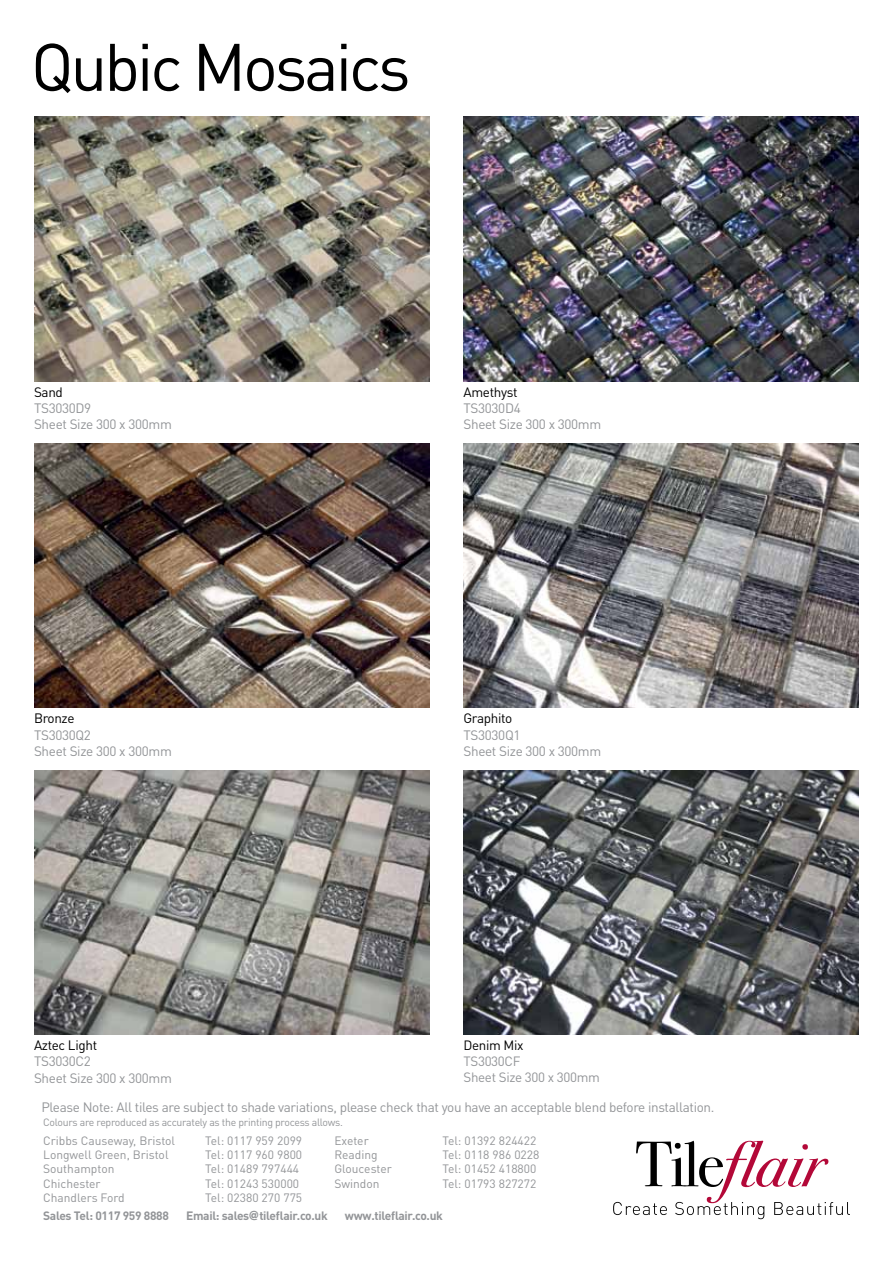
<style>
.page{position:relative;width:893px;height:1263px;background:#fff}
.page>*{position:absolute;margin:0;border:0;box-sizing:border-box;transform-origin:0 0}
.t1{font:66px "DIN Pro";letter-spacing:-.05em;color:#000}
.t2{font:13.5px/16.2px "DIN Pro";letter-spacing:-.025em;color:#939598}
.t3{font:13.5px "DIN Pro";letter-spacing:-.025em;color:#000}
.t4{font:13.35px/16px "DIN Pro";letter-spacing:-.025em;color:#939598}
.t5{font:13.35px "DIN Pro";letter-spacing:-.025em;color:#000}
.t6{font:12px "DIN Pro";color:#939598}
.t7{font:700 12px "DIN Pro";letter-spacing:-.025em;color:#939598}
.t8{font:10.5px "DIN Pro";letter-spacing:-.025em;color:#939598}
.s1{font-family:"Futura Std"}
</style>
<div class="page">
<svg style="left:613px;top:1141px;width:237px;height:78px"></svg>
<img style="left:34px;top:117px;width:395px;height:264px">
<img style="left:34px;top:443px;width:395px;height:265px">
<img style="left:34px;top:770px;width:395px;height:264px">
<img style="left:463px;top:117px;width:396px;height:264px">
<img style="left:463px;top:443px;width:396px;height:265px">
<img style="left:463px;top:770px;width:396px;height:264px">
<h1 class="t1" style="left:31px;top:22px;width:381px">Qubic Mosaics</h1>
<p class="t3" style="left:34px;top:383px;width:30px">Sand</p>
<p class="t2" style="left:34px;top:399px;width:139px">TS3030D9<br>Sheet Size 300 x 300mm</p>
<p class="t3" style="left:34px;top:709px;width:42px">Bronze</p>
<p class="t2" style="left:34px;top:726px;width:139px">TS3030Q2<br>Sheet Size 300 x 300mm</p>
<p class="t3" style="left:34px;top:1036px;width:65px">Aztec Light</p>
<p class="t2" style="left:34px;top:1053px;width:139px">TS3030C2<br>Sheet Size 300 x 300mm</p>
<p class="t3" style="left:463px;top:383px;width:56px">Amethyst</p>
<p class="t2" style="left:463px;top:399px;width:139px">TS3030D4<br>Sheet Size 300 x 300mm</p>
<p class="t3" style="left:463px;top:709px;width:50px">Graphito</p>
<p class="t2" style="left:463px;top:726px;width:139px">TS3030Q1<br>Sheet Size 300 x 300mm</p>
<p class="t5" style="left:463px;top:1036px;width:62px">Denim Mix</p>
<p class="t4" style="left:463px;top:1053px;width:138px">TS3030CF<br>Sheet Size 300 x 300mm</p>
<p class="t2" style="left:41px;top:1098px;width:674px">Please Note: All tiles are subject to shade variations, please check that you have an acceptable blend before installation.</p>
<p class="t8" style="left:43px;top:1115px;width:301px">Colours are reproduced as accurately as the printing process allows.</p>
<p class="t6" style="left:43px;top:1132px;width:134px">Cribbs Causeway, Bristol</p>
<p class="t6" style="left:205px;top:1132px;width:99px">Tel: 0117 959 2099</p>
<p class="t6" style="left:43px;top:1146px;width:127px">Longwell Green, Bristol</p>
<p class="t6" style="left:205px;top:1146px;width:99px">Tel: 0117 960 9800</p>
<p class="t6" style="left:43px;top:1161px;width:73px">Southampton</p>
<p class="t6" style="left:205px;top:1161px;width:96px">Tel: 01489 797444</p>
<p class="t6" style="left:43px;top:1175px;width:59px">Chichester</p>
<p class="t6" style="left:205px;top:1175px;width:96px">Tel: 01243 530000</p>
<p class="t6" style="left:43px;top:1190px;width:83px">Chandlers Ford</p>
<p class="t6" style="left:205px;top:1190px;width:99px">Tel: 02380 270 775</p>
<p class="t6" style="left:334px;top:1132px;width:36px">Exeter</p>
<p class="t6" style="left:442px;top:1132px;width:96px">Tel: 01392 824422</p>
<p class="t6" style="left:334px;top:1146px;width:45px">Reading</p>
<p class="t6" style="left:442px;top:1146px;width:99px">Tel: 0118 986 0228</p>
<p class="t6" style="left:334px;top:1161px;width:59px">Gloucester</p>
<p class="t6" style="left:442px;top:1161px;width:96px">Tel: 01452 418800</p>
<p class="t6" style="left:334px;top:1175px;width:47px">Swindon</p>
<p class="t6" style="left:442px;top:1175px;width:96px">Tel: 01793 827272</p>
<p class="t7" style="left:43px;top:1208px;width:127px">Sales Tel: 0117 959 8888</p>
<p class="t7" style="left:186px;top:1208px;width:143px">Email: sales<span class="s1">@</span>tileflair.co.uk</p>
<p class="t7" style="left:345px;top:1208px;width:100px">www.tileflair.co.uk</p>
</div>
